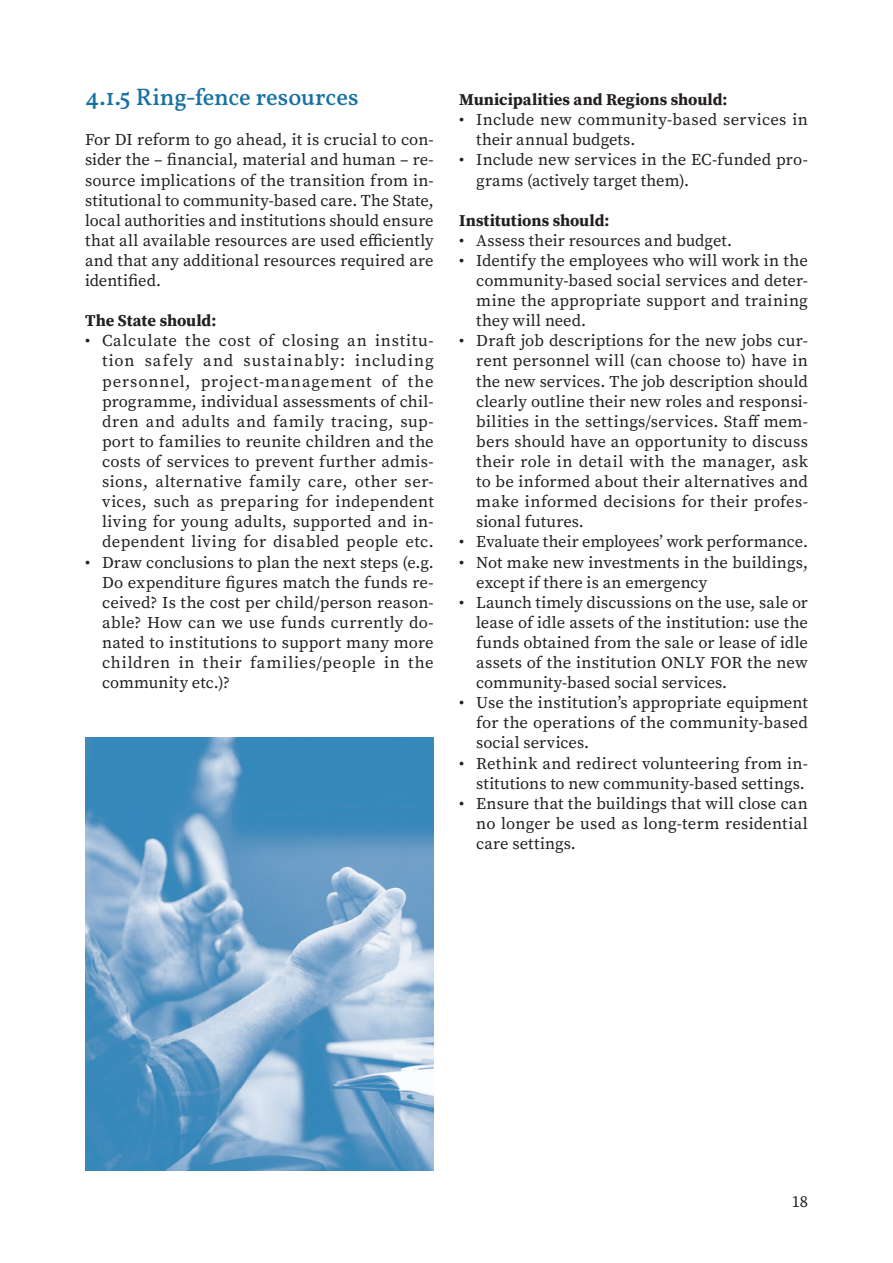
<style>
.page{position:relative;width:893px;height:1263px;background:#fff}
.page>*{position:absolute;margin:0;border:0;box-sizing:border-box;transform-origin:0 0}
.t1{font:500 24px "Vollkorn";letter-spacing:-.005em;color:#1871a4}
.t2{font:16.5px/20.1px "Source Serif Pro";letter-spacing:.01em;color:#231f20;text-align:justify}
.t3{font:700 16.5px "Source Serif Pro";letter-spacing:-.005em;color:#231f20}
</style>
<div class="page">
<img style="left:85px;top:738px;width:349px;height:432px">
<h1 class="t1" style="left:85px;top:79px;width:275px">4.1.5 Ring-fence resources</h1>
<p class="t2" style="left:85px;top:130px;width:350px">For DI reform to go ahead, it is crucial to con&shy;sider the – financial, material and human – re&shy;source implications of the transition from in&shy;stitutional to community-based care. The State, local authorities and institutions should ensure that all available resources are used efficiently and that any additional resources required are identified.</p>
<p class="t3" style="left:85px;top:309px;width:133px">The State should:</p>
<p class="t2" style="left:102px;top:331px;width:333px;text-indent:-17px">• Calculate the cost of closing an institu&shy;tion safely and sustainably: including personnel, project-management of the programme, individual assessments of chil&shy;dren and adults and family tracing, sup&shy;port to families to reunite children and the costs of services to prevent further admis&shy;sions, alternative family care, other ser&shy;vices, such as preparing for independent living for young adults, supported and in&shy;dependent living for disabled people etc.</p>
<p class="t2" style="left:102px;top:552px;width:333px;text-indent:-17px">• Draw conclusions to plan the next steps (e.g.<br>Do expenditure figures match the funds re&shy;ceived? Is the cost per child/person reason&shy;able? How can we use funds currently do&shy;nated to institutions to support many more children in their families/people in the community etc.)?</p>
<p class="t3" style="left:459px;top:88px;width:270px">Municipalities and Regions should:</p>
<p class="t2" style="left:476px;top:110px;width:333px;text-indent:-17px">• Include new community-based services in their annual budgets.</p>
<p class="t2" style="left:476px;top:150px;width:333px;text-indent:-17px">• Include new services in the EC-funded pro&shy;grams (actively target them).</p>
<p class="t3" style="left:459px;top:209px;width:152px">Institutions should:</p>
<p class="t2" style="left:459px;top:230px;width:274px">• Assess their resources and budget.</p>
<p class="t2" style="left:476px;top:250px;width:333px;text-indent:-17px">• Identify the employees who will work in the community-based social services and deter&shy;mine the appropriate support and training they will need.</p>
<p class="t2" style="left:476px;top:331px;width:333px;text-indent:-17px">• Draft job descriptions for the new jobs cur&shy;rent personnel will (can choose to) have in the new services. The job description should clearly outline their new roles and responsi&shy;bilities in the settings/services. Staff mem&shy;bers should have an opportunity to discuss their role in detail with the manager, ask to be informed about their alternatives and make informed decisions for their profes&shy;sional futures.</p>
<p class="t2" style="left:459px;top:532px;width:350px">• Evaluate their employees’ work performance.</p>
<p class="t2" style="left:476px;top:552px;width:333px;text-indent:-17px">• Not make new investments in the buildings, except if there is an emergency</p>
<p class="t2" style="left:476px;top:592px;width:333px;text-indent:-17px">• Launch timely discussions on the use, sale or lease of idle assets of the institution: use the funds obtained from the sale or lease of idle assets of the institution ONLY FOR the new community-based social services.</p>
<p class="t2" style="left:476px;top:693px;width:333px;text-indent:-17px">• Use the institution’s appropriate equipment for the operations of the community-based social services.</p>
<p class="t2" style="left:459px;top:753px;width:350px;text-align:right">• Rethink and redirect volunteering from in&shy;stitutions to new community-based settings.</p>
<p class="t2" style="left:476px;top:793px;width:333px;text-indent:-17px">• Ensure that the buildings that will close can no longer be used as long-term residential care settings.</p>
<p class="t2" style="left:792px;top:1191px;width:18px">18</p>
</div>
